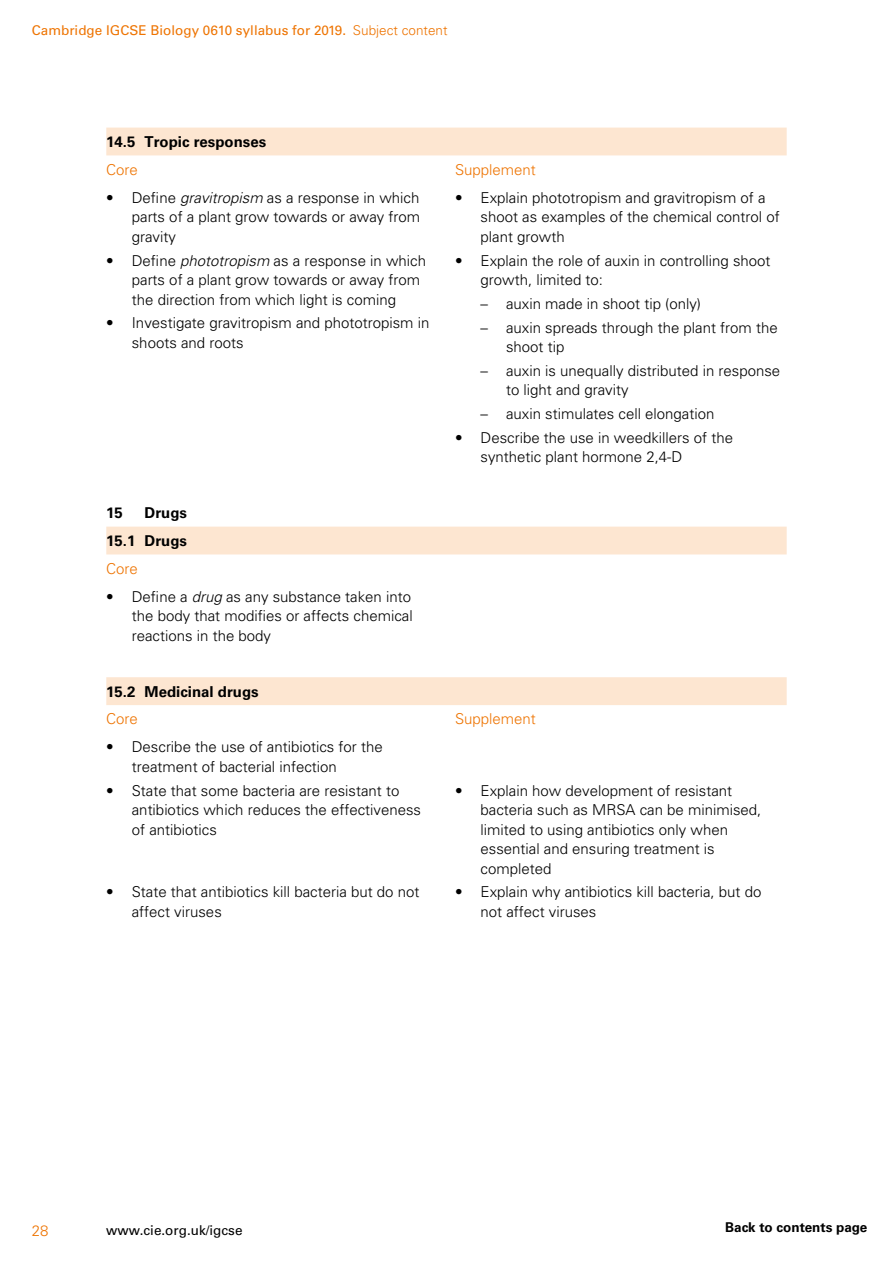
<style>
.page{position:relative;width:893px;height:1263px;background:#fff}
.page>*{position:absolute;margin:0;border:0;box-sizing:border-box;transform-origin:0 0}
.t1{font:300 15px/19.5px "Univers LT Std";color:#000}
.t2{font:700 15px/27.9px "Univers LT Std";color:#000;text-align:right}
.t3{font:300 15px "Univers LT Std";color:#ee7402}
.t4{font:13.5px "Univers LT Std";color:#ee7402}
.t5{font:13.5px "Univers LT Std";color:#000}
.t6{font:700 13.5px "Univers LT Std";color:#000}
.s1{font-weight:300}
.s2{font-style:italic}
</style>
<div class="page">
<svg style="left:106px;top:128px;width:681px;height:577px"></svg>
<p class="t4" style="left:32px;top:23px;width:417px">Cambridge IGCSE Biology 0610 syllabus for 2019. <span class="s1">Subject content</span></p>
<p class="t2" style="left:106px;top:128px;width:161px">14.5 Tropic responses</p>
<p class="t3" style="left:106px;top:160px;width:33px">Core</p>
<p class="t1" style="left:132px;top:188px;width:290px;text-align:justify;text-indent:-26px">• Define <span class="s2">gravitropism</span> as a response in which parts of a plant grow towards or away from gravity</p>
<p class="t1" style="left:132px;top:250px;width:296px;text-indent:-26px">• Define <span class="s2">ph ototropism</span> as a response in which parts of a plant grow towards or away from the direction from which light is coming</p>
<p class="t1" style="left:132px;top:313px;width:299px;text-indent:-26px">• Investigate gravitropism and phototropism in shoots and roots</p>
<p class="t2" style="left:106px;top:499px;width:82px">Drugs<br>15.1 Drugs</p>
<p class="t3" style="left:106px;top:559px;width:33px">Core</p>
<p class="t1" style="left:132px;top:587px;width:282px;text-align:justify;text-indent:-26px">• Define a <span class="s2">drug</span> as any substance taken into the body that modifies or affects chemical reactions in the body</p>
<p class="t2" style="left:106px;top:499px;width:18px">15</p>
<p class="t2" style="left:106px;top:677px;width:154px">15.2 Medicinal drugs</p>
<p class="t3" style="left:106px;top:710px;width:33px">Core</p>
<p class="t1" style="left:132px;top:737px;width:252px;text-indent:-26px">• Describe the use of antibiotics for the treatment of bacterial infection</p>
<p class="t1" style="left:132px;top:781px;width:291px;text-indent:-26px">• State that some bacteria are resistant to antibiotics which reduces the effectiveness of antibiotics</p>
<p class="t1" style="left:132px;top:882px;width:289px;text-indent:-26px">• State that antibiotics kill bacteria but do not affect viruses</p>
<p class="t3" style="left:455px;top:160px;width:82px">Supplement</p>
<p class="t1" style="left:480px;top:188px;width:301px;text-indent:-26px">• Explain phototropism and gravitropism of a shoot as examples of the chemical control of plant growth</p>
<p class="t1" style="left:480px;top:250px;width:292px;text-indent:-26px">• Explain the role of auxin in controlling shoot growth, limited to:</p>
<p class="t1" style="left:480px;top:294px;width:222px">– auxin made in shoot tip (only)</p>
<p class="t1" style="left:506px;top:317px;width:273px;text-indent:-26px">– auxin spreads through the plant from the shoot tip</p>
<p class="t1" style="left:506px;top:361px;width:276px;text-indent:-26px">– auxin is unequally distributed in response to light and gravity</p>
<p class="t1" style="left:480px;top:404px;width:235px">– auxin stimulates cell elongation</p>
<p class="t1" style="left:480px;top:428px;width:254px;text-indent:-26px">• Describe the use in weedkillers of the synthetic plant hormone 2,4-D</p>
<p class="t3" style="left:455px;top:710px;width:82px">Supplement</p>
<p class="t1" style="left:480px;top:781px;width:282px;text-indent:-26px">• Explain how development of resistant bacteria such as MRSA can be minimised, limited to using antibiotics only when essential and ensuring treatment is completed</p>
<p class="t1" style="left:480px;top:882px;width:282px;text-indent:-26px">• Explain why antibiotics kill bacteria, but do not affect viruses</p>
<p class="t3" style="left:32px;top:1221px;width:18px">28</p>
<p class="t5" style="left:106px;top:1222px;width:138px">www.cie.org.uk/igcse</p>
<p class="t6" style="left:725px;top:1219px;width:144px">Back to contents page</p>
</div>
